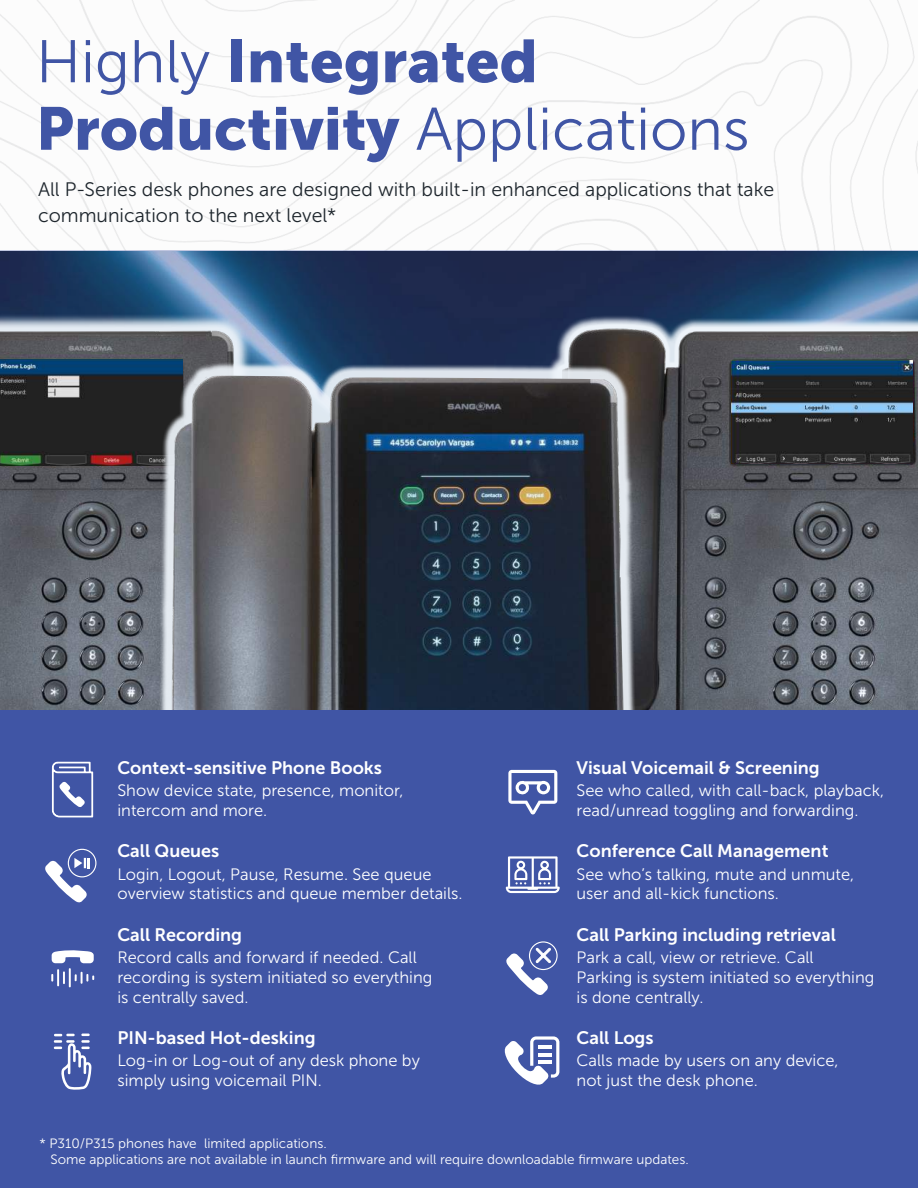
<style>
.page{position:relative;width:918px;height:1188px;background:#fff}
.page>*{position:absolute;margin:0;border:0;box-sizing:border-box;transform-origin:0 0}
.t1{font:60px/67.5px "Museo Sans 900";color:#4055a5}
.t2{font:19.5px/25.5px "Museo Sans 300";color:#1e262d}
.t3{font:18px "Museo Sans 700";color:#fff}
.t4{font:16.5px/19.8px "Museo Sans 300";color:#fff}
.t5{font:13.5px/16.2px "Museo Sans 300";color:#fff}
.s1{font-family:"Museo Sans 300"}
</style>
<div class="page">
<svg style="left:0;top:251px;width:918px;height:111px;background:#213a60"></svg>
<img style="left:562px;top:285px;width:356px;height:426px">
<img style="left:732px;top:360px;width:181px;height:104px">
<img style="left:0;top:285px;width:254px;height:426px">
<img style="left:0;top:360px;width:183px;height:105px">
<div style="left:157px;top:362px;width:482px;height:535px;background:#eef4fa;opacity:.93"></div>
<img style="left:153px;top:375px;width:490px;height:336px">
<div style="left:0;top:711px;width:918px;height:477px;background:#4055a5"></div>
<svg style="left:54px;top:1034px;width:38px;height:56px"></svg>
<svg style="left:52px;top:761px;width:42px;height:57px"></svg>
<svg style="left:51px;top:950px;width:43px;height:37px"></svg>
<svg style="left:45px;top:849px;width:51px;height:54px"></svg>
<svg style="left:508px;top:770px;width:49px;height:45px"></svg>
<svg style="left:506px;top:856px;width:54px;height:37px"></svg>
<svg style="left:504px;top:1036px;width:55px;height:49px"></svg>
<hr style="left:538px;top:1045px;width:14px;height:3px;background:#fff">
<hr style="left:538px;top:1053px;width:14px;height:3px;background:#fff">
<hr style="left:538px;top:1061px;width:14px;height:3px;background:#fff">
<svg style="left:506px;top:941px;width:52px;height:54px"></svg>
<h1 class="t1" style="left:36px;top:33px;width:715px"><span class="s1">Highly</span> Integrated<br>Productivity <span class="s1">Applications</span></h1>
<p class="t2" style="left:38px;top:178px;width:738px">All P-Series desk phones are designed with built-in enhanced applications that take communication to the next level*</p>
<p class="t3" style="left:117px;top:760px;width:266px">Context-sensitive Phone Books</p>
<p class="t4" style="left:117px;top:782px;width:287px">Show device state, presence, monitor, intercom and more.</p>
<p class="t3" style="left:117px;top:844px;width:103px">Call Queues</p>
<p class="t4" style="left:117px;top:865px;width:347px">Login, Logout, Pause, Resume. See queue overview statistics and queue member details.</p>
<p class="t3" style="left:117px;top:927px;width:126px">Call Recording</p>
<p class="t4" style="left:117px;top:949px;width:317px">Record calls and forward if needed. Call recording is system initiated so everything is centrally saved.</p>
<p class="t3" style="left:117px;top:1030px;width:200px">PIN-based Hot-desking</p>
<p class="t4" style="left:117px;top:1052px;width:304px">Log-in or Log-out of any desk phone by simply using voicemail PIN.</p>
<p class="t3" style="left:577px;top:760px;width:245px">Visual Voicemail &amp; Screening</p>
<p class="t4" style="left:577px;top:782px;width:309px">See who called, with call-back, playback, read/unread toggling and forwarding.</p>
<p class="t3" style="left:577px;top:844px;width:253px">Conference Call Management</p>
<p class="t4" style="left:577px;top:865px;width:279px">See who’s talking, mute and unmute, user and all-kick functions.</p>
<p class="t3" style="left:577px;top:927px;width:261px">Call Parking including retrieval</p>
<p class="t4" style="left:577px;top:949px;width:299px">Park a call, view or retrieve. Call<br>Parking is system initiated so everything is done centrally.</p>
<p class="t3" style="left:577px;top:1030px;width:79px">Call Logs</p>
<p class="t4" style="left:577px;top:1052px;width:264px">Calls made by users on any device, not just the desk phone.</p>
<p class="t5" style="left:50px;top:1136px;width:640px;text-indent:-11px">* P310/P315 phones have limited applications.<br>Some applications are not available in launch firmware and will require downloadable firmware updates.</p>
</div>
